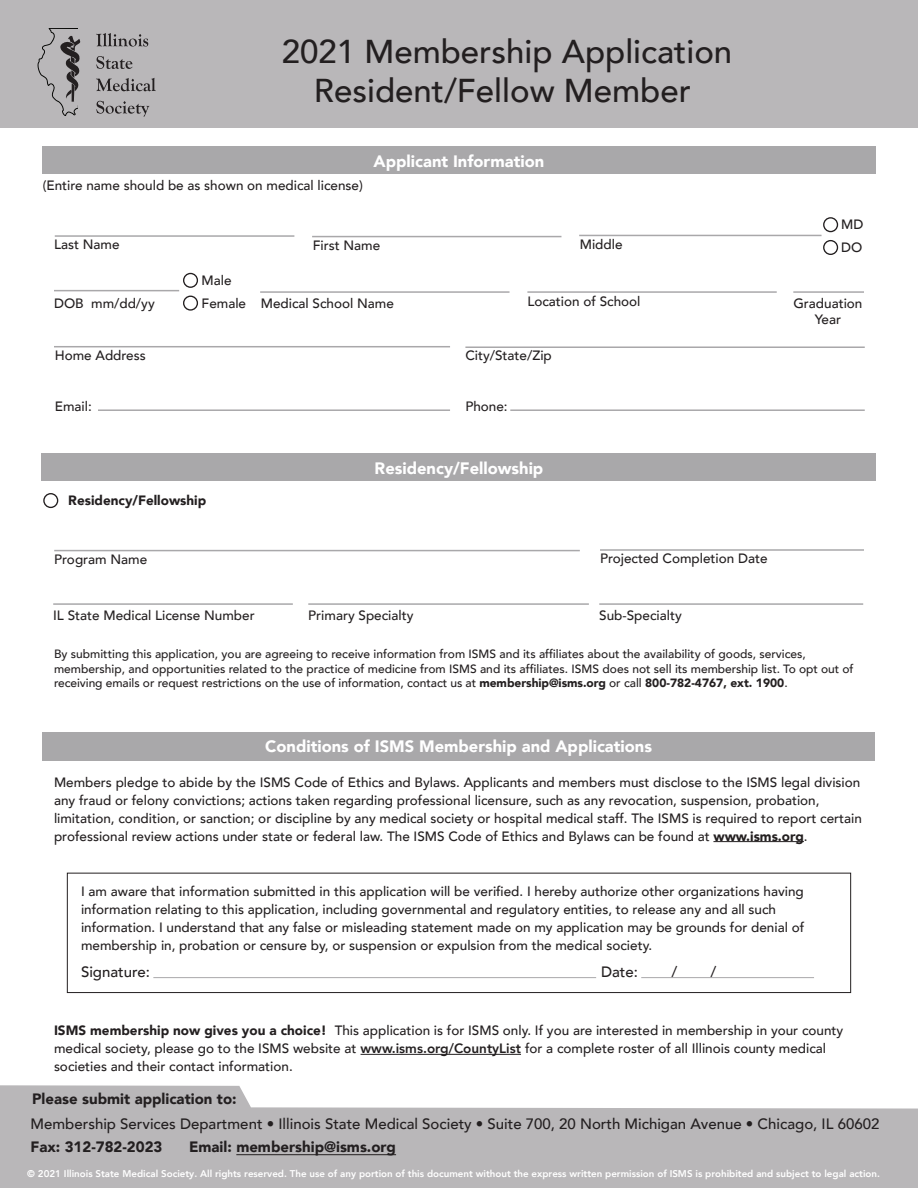
<style>
.page{position:relative;width:918px;height:1188px;background:#fff}
.page>*{position:absolute;margin:0;border:0;box-sizing:border-box;transform-origin:0 0}
.t1{font:500 33px/39px "Avenir";color:#231f20;text-align:center}
.t2{font:900 16.5px "Avenir";color:#fff}
.t3{font:500 15px/24.2px "Avenir";color:#231f20}
.t4{font:900 15px "Avenir";color:#231f20}
.t5{font:500 13.5px/18px "Avenir";color:#231f20}
.t6{font:900 13.5px "Avenir";color:#231f20}
.t7{font:500 12px/14.4px "Avenir";color:#231f20}
.t8{font:800 9.75px "Avenir";color:#fff}
.s1{font-weight:900}
.s2{font-weight:800}
</style>
<div class="page">
<div style="left:67px;top:873px;width:784px;height:120px;border:1px solid #231f20"></div>
<div style="left:0;top:0;width:918px;height:127px;background:#b9b7b9"></div>
<svg style="left:38px;top:28px;width:43px;height:88px"></svg>
<svg style="left:96px;top:33px;width:52px;height:14px"></svg>
<svg style="left:96px;top:56px;width:36px;height:13px"></svg>
<svg style="left:96px;top:78px;width:60px;height:13px"></svg>
<svg style="left:96px;top:101px;width:53px;height:16px"></svg>
<hr style="left:54px;top:550px;width:526px;height:1px;background:#a9a8aa">
<hr style="left:600px;top:549px;width:264px;height:2px;background:#a9a8aa">
<div style="left:42px;top:147px;width:833px;height:27px;background:#a9a8aa"></div>
<hr style="left:55px;top:235px;width:239px;height:2px;background:#a9a8aa">
<hr style="left:312px;top:236px;width:249px;height:1px;background:#a9a8aa">
<hr style="left:579px;top:235px;width:243px;height:1px;background:#a9a8aa">
<hr style="left:54px;top:290px;width:125px;height:1px;background:#a9a8aa">
<div style="left:183px;top:273px;width:15px;height:15px;border:1px solid #231f20;border-radius:50%"></div>
<div style="left:183px;top:296px;width:15px;height:15px;border:1px solid #231f20;border-radius:50%"></div>
<hr style="left:260px;top:291px;width:250px;height:2px;background:#a9a8aa">
<hr style="left:527px;top:291px;width:250px;height:2px;background:#a9a8aa">
<hr style="left:793px;top:291px;width:71px;height:2px;background:#a9a8aa">
<div style="left:823px;top:217px;width:15px;height:15px;border:1px solid #231f20;border-radius:50%"></div>
<div style="left:823px;top:240px;width:15px;height:15px;border:1px solid #231f20;border-radius:50%"></div>
<div style="left:41px;top:454px;width:834px;height:27px;background:#a9a8aa"></div>
<div style="left:43px;top:493px;width:15px;height:15px;border:1px solid #231f20;border-radius:50%"></div>
<svg style="left:0;top:1085px;width:918px;height:103px;fill:#b9b7b9"></svg>
<div style="left:42px;top:732px;width:833px;height:28px;background:#a9a8aa"></div>
<hr style="left:713px;top:841px;width:91px;height:1px;background:#231f20">
<hr style="left:153px;top:977px;width:443px;height:1px;background:#a9a8aa">
<hr style="left:641px;top:977px;width:173px;height:1px;background:#a9a8aa">
<hr style="left:361px;top:1054px;width:160px;height:1px;background:#231f20">
<hr style="left:54px;top:346px;width:396px;height:1px;background:#a9a8aa">
<hr style="left:465px;top:346px;width:400px;height:2px;background:#a9a8aa">
<hr style="left:98px;top:409px;width:352px;height:2px;background:#a9a8aa">
<hr style="left:510px;top:409px;width:355px;height:2px;background:#a9a8aa">
<hr style="left:53px;top:603px;width:240px;height:2px;background:#a9a8aa">
<hr style="left:308px;top:603px;width:281px;height:2px;background:#a9a8aa">
<hr style="left:599px;top:603px;width:264px;height:2px;background:#a9a8aa">
<hr style="left:236px;top:1154px;width:160px;height:1px;background:#231f20">
<p class="t1" style="left:282px;top:30px;width:452px">2021 Membership Application<br>Resident/Fellow Member</p>
<p class="t5" style="left:43px;top:176px;width:322px">(Entire name should be as shown on medical license)</p>
<p class="t2" style="left:374px;top:147px;width:172px">Applicant Information</p>
<p class="t5" style="left:54px;top:235px;width:67px">Last Name</p>
<p class="t5" style="left:313px;top:235px;width:69px">First Name</p>
<p class="t5" style="left:580px;top:234px;width:44px">Middle</p>
<p class="t5" style="left:841px;top:215px;width:24px">MD</p>
<p class="t5" style="left:841px;top:238px;width:23px">DO</p>
<p class="t5" style="left:54px;top:294px;width:102px">DOB mm/dd/yy</p>
<p class="t5" style="left:202px;top:271px;width:31px">Male</p>
<p class="t5" style="left:202px;top:293px;width:46px">Female</p>
<p class="t5" style="left:261px;top:294px;width:135px">Medical School Name</p>
<p class="t5" style="left:527px;top:292px;width:115px">Location of School</p>
<p class="t5" style="left:793px;top:294px;width:71px;line-height:16.2px;text-align:center">Graduation<br>Year</p>
<p class="t5" style="left:55px;top:345px;width:93px">Home Address</p>
<p class="t5" style="left:465px;top:346px;width:88px">City/State/Zip</p>
<p class="t5" style="left:55px;top:397px;width:38px">Email:</p>
<p class="t5" style="left:465px;top:397px;width:44px">Phone:</p>
<p class="t6" style="left:68px;top:489px;width:140px">Residency/Fellowship</p>
<p class="t2" style="left:375px;top:454px;width:170px">Residency/Fellowship</p>
<p class="t5" style="left:54px;top:549px;width:95px">Program Name</p>
<p class="t5" style="left:600px;top:549px;width:169px">Projected Completion Date</p>
<p class="t5" style="left:53px;top:606px;width:203px">IL State Medical License Number</p>
<p class="t5" style="left:308px;top:605px;width:107px">Primary Specialty</p>
<p class="t5" style="left:599px;top:605px;width:84px">Sub-Specialty</p>
<p class="t7" style="left:54px;top:646px;width:801px">By submitting this application, you are agreeing to receive information from ISMS and its affiliates about the availability of goods, services, membership, and opportunities related to the practice of medicine from ISMS and its affiliates. ISMS does not sell its membership list. To opt out of receiving emails or request restrictions on the use of information, contact us at <span class="s1">membership@isms.org</span> or call <span class="s1">800-782-4767, ext. 1900</span>.</p>
<p class="t2" style="left:265px;top:732px;width:388px">Conditions of ISMS Membership and Applications</p>
<p class="t5" style="left:54px;top:772px;width:809px">Members pledge to abide by the ISMS Code of Ethics and Bylaws. Applicants and members must disclose to the ISMS legal division any fraud or felony convictions; actions taken regarding professional licensure, such as any revocation, suspension, probation, limitation, condition, or sanction; or discipline by any medical society or hospital medical staff. The ISMS is required to report certain professional review actions under state or federal law. The ISMS Code of Ethics and Bylaws can be found at <span class="s1">www.isms.org</span>.</p>
<p class="t5" style="left:81px;top:881px;width:725px">I am aware that information submitted in this application will be verified. I hereby authorize other organizations having information relating to this application, including governmental and regulatory entities, to release any and all such information. I understand that any false or misleading statement made on my application may be grounds for denial of membership in, probation or censure by, or suspension or expulsion from the medical society.</p>
<p class="t3" style="left:81px;top:959px;width:70px">Signature:</p>
<p class="t3" style="left:601px;top:959px;width:38px">Date:</p>
<p class="t3" style="left:671px;top:959px;width:7px">/</p>
<p class="t3" style="left:711px;top:959px;width:7px">/</p>
<p class="t5" style="left:54px;top:1021px;width:791px"><span class="s1">ISMS membership now gives you a choice!</span> This application is for ISMS only. If you are interested in membership in your county medical society, please go to the ISMS website at <span class="s2">www.isms.org/CountyList</span> for a complete roster of all Illinois county medical societies and their contact information.</p>
<p class="t3" style="left:31px;top:1086px;width:850px"><span class="s1">Please submit application to:<br></span>Membership Services Department • Illinois State Medical Society • Suite 700, 20 North Michigan Avenue • Chicago, IL 60602<br><span class="s1">Fax: 312-782-2023</span></p>
<p class="t4" style="left:189px;top:1134px;width:208px">Email: membership@isms.org</p>
<p class="t8" style="left:27px;top:1166px;width:854px">© 2021 Illinois State Medical Society. All rights reserved. The use of any portion of this document without the express written permission of ISMS is prohibited and subject to legal action.</p>
</div>
